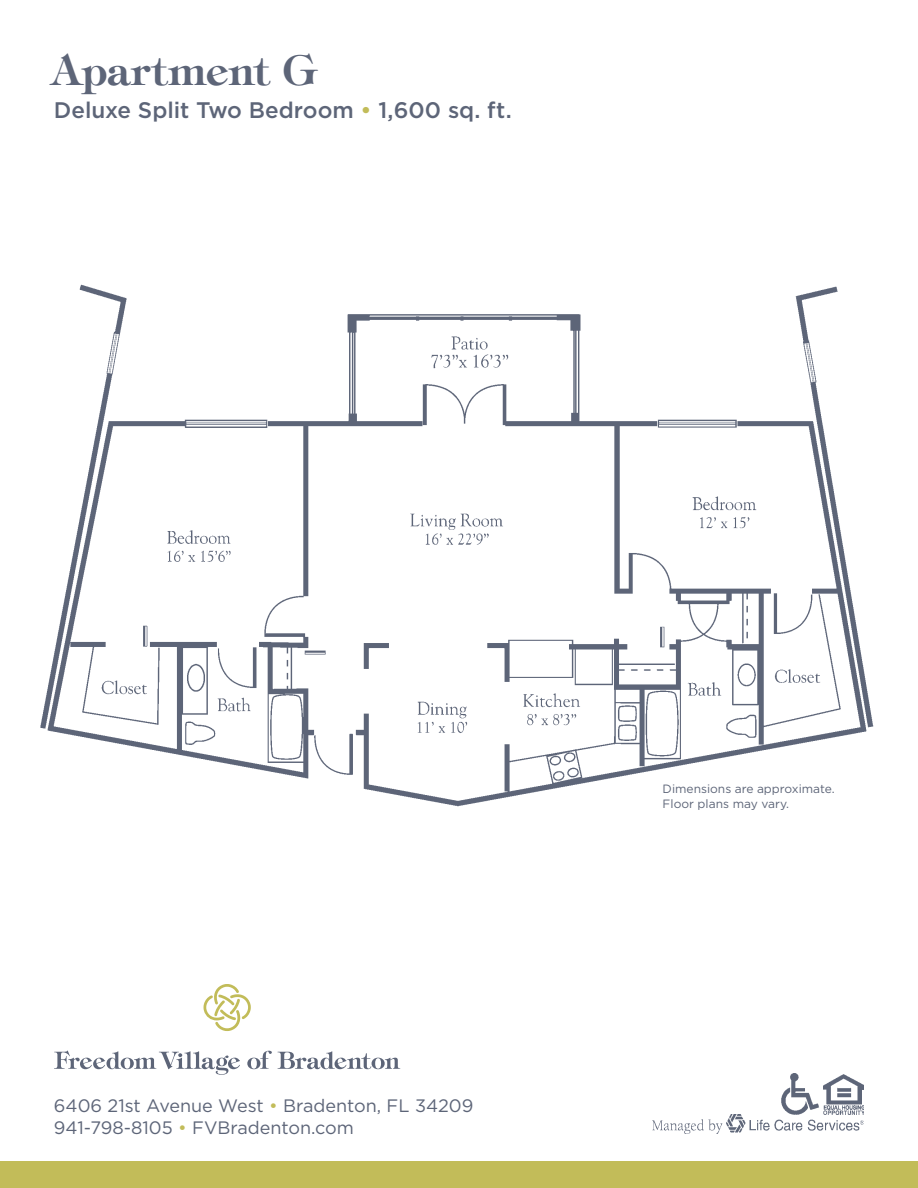
<style>
.page{position:relative;width:918px;height:1188px;background:#fff}
.page>*{position:absolute;margin:0;border:0;box-sizing:border-box;transform-origin:0 0}
.t1{font:600 41.25px "Tiffany Std";letter-spacing:.015em;color:#5d6578}
.t2{font:500 22.5px "Gotham";color:#5d6578}
.t3{font:18px/21.6px "Gotham";color:#5d6578}
.t4{font:12px "Gotham";color:#5d6578}
.s1{color:#c2bc59}
</style>
<div class="page">
<img style="left:781px;top:1074px;width:38px;height:41px">
<img style="left:824px;top:1074px;width:40px;height:41px">
<img style="left:653px;top:1115px;width:211px;height:19px">
<div style="left:0;top:1161px;width:918px;height:27px;background:#c2bc59"></div>
<svg style="left:204px;top:984px;width:47px;height:47px"></svg>
<svg style="left:247px;top:1051px;width:25px;height:18px"></svg>
<svg style="left:278px;top:1051px;width:122px;height:18px"></svg>
<svg style="left:54px;top:1050px;width:186px;height:25px"></svg>
<img style="left:40px;top:284px;width:834px;height:523px">
<p class="t1" style="left:52px;top:44px;width:266px">Apartment G</p>
<p class="t2" style="left:54px;top:98px;width:460px">Deluxe Split Two Bedroom <span class="s1">•</span> 1,600 sq. ft.</p>
<p class="t3" style="left:54px;top:1095px;width:421px">6406 21st Avenue West <span class="s1">•</span> Bradenton, FL 34209<br>941-798-8105 <span class="s1">•</span> FVBradenton.com</p>
<p class="t4" style="left:663px;top:782px;width:174px">Dimensions are approximate.</p>
<p class="t4" style="left:663px;top:797px;width:128px">Floor plans may vary.</p>
</div>
